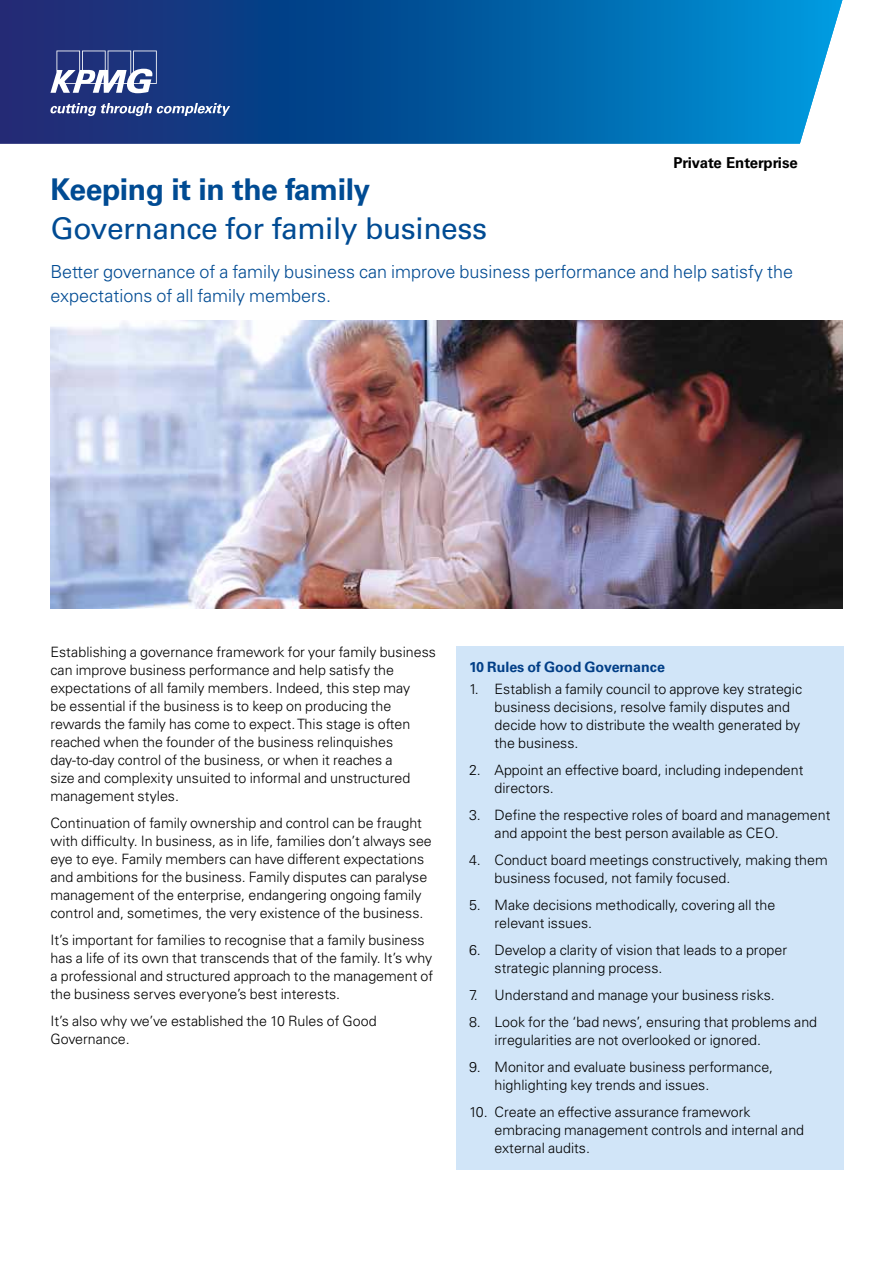
<style>
.page{position:relative;width:893px;height:1263px;background:#fff}
.page>*{position:absolute;margin:0;border:0;box-sizing:border-box;transform-origin:0 0}
.t1{font:30px "Univers LT Std";letter-spacing:-.015em;color:#004b93}
.t2{font:700 30px "Univers LT Std";letter-spacing:-.015em;color:#004b93}
.t3{font:300 18px/24px "Univers LT Std";color:#004b93}
.t4{font:700 15px "Univers LT Std";color:#000}
.t5{font:300 14.25px/18px "Univers LT Std";color:#000}
.t6{font:700 14.25px "Univers LT Std";color:#023f87}
</style>
<div class="page">
<svg style="left:0;top:0;width:842px;height:144px;background:#0d5ea3"></svg>
<img style="left:50px;top:320px;width:792px;height:288px">
<div style="left:456px;top:646px;width:387px;height:523px;background:#d1e5f8"></div>
<svg style="left:50px;top:51px;width:180px;height:65px;background:#455d97"></svg>
<p class="t4" style="left:673px;top:153px;width:126px">Private Enterprise</p>
<h1 class="t2" style="left:50px;top:172px;width:321px">Keeping it in the family</h1>
<h1 class="t1" style="left:50px;top:211px;width:438px">Governance for family business</h1>
<p class="t3" style="left:50px;top:260px;width:744px">Better governance of a family business can improve business performance and help satisfy the expectations of all family members.</p>
<p class="t5" style="left:50px;top:643px;width:387px">Establishing a governance framework for your family business can improve business performance and help satisfy the expectations of all family members. Indeed, this step may<br>be essential if the business is to keep on producing the rewards the family has come to expect. This stage is often reached when the founder of the business relinquishes day-to-day control of the business, or when it reaches a<br>size and complexity unsuited to informal and unstructured management styles.</p>
<p class="t5" style="left:50px;top:814px;width:383px">Continuation of family ownership and control can be fraught with difficulty. In business, as in life, families don’t always see eye to eye. Family members can have different expectations and ambitions for the business. Family disputes can paralyse management of the enterprise, endangering ongoing family control and, sometimes, the very existence of the business.</p>
<p class="t5" style="left:50px;top:931px;width:384px">It’s important for families to recognise that a family business has a life of its own that transcends that of the family. It’s why a professional and structured approach to the management of the business serves everyone’s best interests.</p>
<p class="t5" style="left:50px;top:1012px;width:328px">It’s also why we’ve established the 10 Rules of Good<br>Governance.</p>
<p class="t6" style="left:469px;top:658px;width:197px">10 Rules of Good Governance</p>
<p class="t5" style="left:494px;top:680px;width:309px;text-indent:-26px">1. Establish a family council to approve key strategic business decisions, resolve family disputes and decide how to distribute the wealth generated by the business.</p>
<p class="t5" style="left:494px;top:761px;width:310px;text-indent:-26px">2. Appoint an effective board, including independent directors.</p>
<p class="t5" style="left:494px;top:806px;width:337px;text-indent:-26px">3. Define the respective roles of board and management and appoint the best person available as CEO.</p>
<p class="t5" style="left:494px;top:851px;width:335px;text-indent:-26px">4. Conduct board meetings constructively, making them business focused, not family focused.</p>
<p class="t5" style="left:494px;top:896px;width:282px;text-indent:-26px">5. Make decisions methodically, covering all the relevant issues.</p>
<p class="t5" style="left:494px;top:941px;width:294px;text-indent:-26px">6. Develop a clarity of vision that leads to a proper strategic planning process.</p>
<p class="t5" style="left:469px;top:986px;width:307px">7. Understand and manage your business risks.</p>
<p class="t5" style="left:494px;top:1013px;width:324px;text-indent:-26px">8. Look for the ‘bad news’, ensuring that problems and irregularities are not overlooked or ignored.</p>
<p class="t5" style="left:494px;top:1058px;width:280px;text-indent:-26px">9. Monitor and evaluate business performance, highlighting key trends and issues.</p>
<p class="t5" style="left:494px;top:1103px;width:311px;text-indent:-26px">10. Create an effective assurance framework embracing management controls and internal and external audits.</p>
</div>
